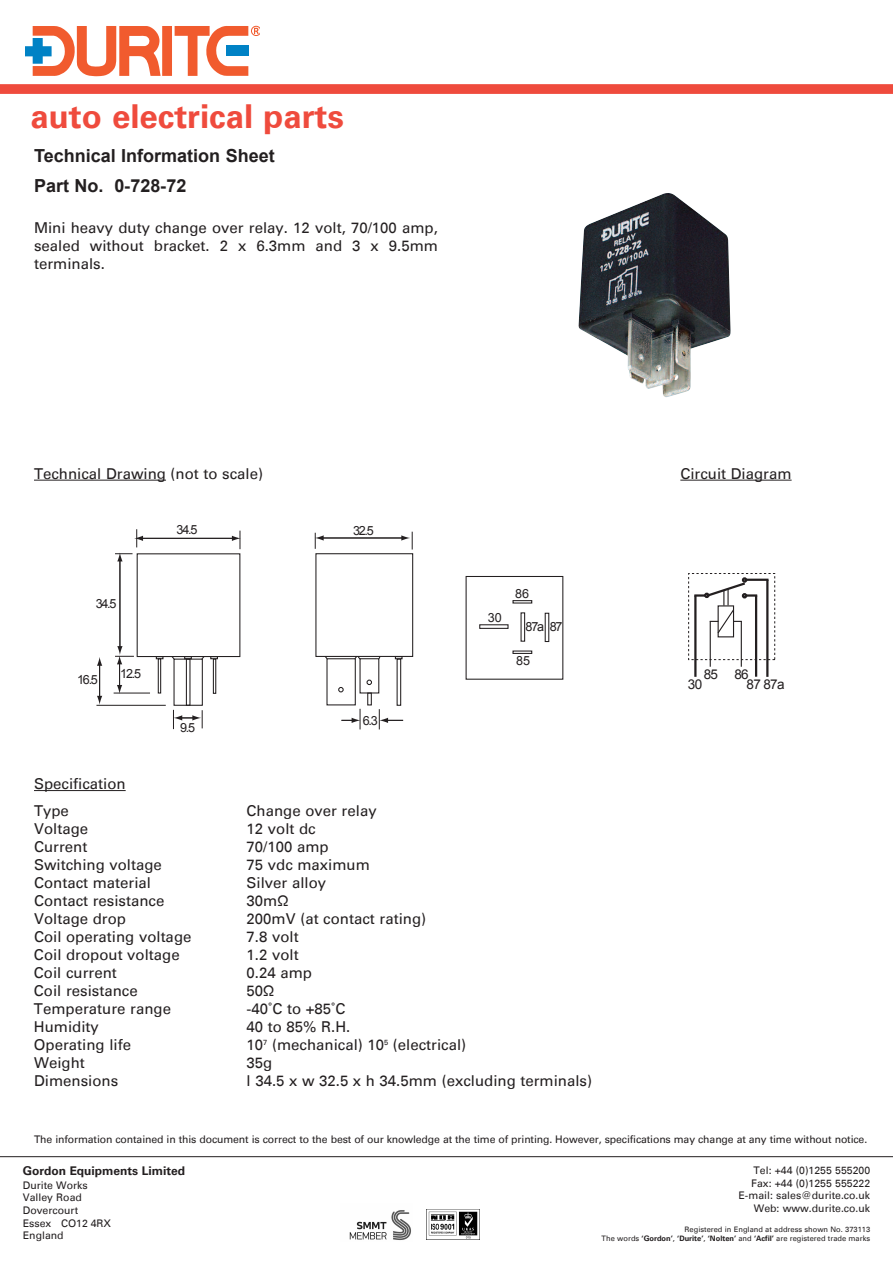
<style>
.page{position:relative;width:893px;height:1263px;background:#fff}
.page>*{position:absolute;margin:0;border:0;box-sizing:border-box;transform-origin:0 0}
.t1{font:700 33px "Univers Com 65";color:#ef4b3d}
.t2{font:700 18px/29.7px "Arial";color:#231f20}
.t3{font:15px/18px "Univers Com 55 Roman";color:#231f20;text-align:justify}
.t4{font:13.5px "Arial";letter-spacing:-.05em;color:#231f20}
.t5{font:12.6px "Arial";letter-spacing:-.1em;color:#231f20}
.t6{font:700 12px "Univers Com 65";color:#231f20}
.t7{font:10.5px/12.6px "Univers Com 55 Roman";letter-spacing:-.01em;color:#231f20}
.t8{font:7.5px/9px "Univers Com 55 Roman";color:#231f20;text-align:right}
.s1{font-family:"Univers Com 65";font-weight:700}
</style>
<div class="page">
<div style="left:0;top:84px;width:893px;height:10px;background:#ef4b3d"></div>
<img style="left:349px;top:1210px;width:62px;height:30px">
<img style="left:427px;top:1211px;width:52px;height:29px">
<div style="left:162px;top:26px;width:10px;height:50px;background:#f15b2e"></div>
<svg style="left:175px;top:26px;width:85px;height:50px"></svg>
<svg style="left:26px;top:26px;width:135px;height:50px"></svg>
<hr style="left:0;top:1156px;width:893px;height:1px;background:#231f20">
<img style="left:579px;top:193px;width:151px;height:204px">
<div style="left:174px;top:659px;width:29px;height:47px;border:1px solid #231f20"></div>
<div style="left:186px;top:659px;width:4px;height:47px;border:1px solid #231f20"></div>
<div style="left:213px;top:658px;width:3px;height:36px;border:1px solid #231f20"></div>
<div style="left:158px;top:658px;width:3px;height:35px;border:1px solid #231f20"></div>
<svg style="left:156px;top:656px;width:7px;height:3px"></svg>
<svg style="left:184px;top:656px;width:8px;height:3px"></svg>
<svg style="left:171px;top:656px;width:5px;height:4px"></svg>
<svg style="left:200px;top:656px;width:18px;height:4px"></svg>
<div style="left:315px;top:553px;width:98px;height:104px;border:1px solid #231f20"></div>
<div style="left:326px;top:658px;width:30px;height:47px;border:1px solid #231f20"></div>
<svg style="left:324px;top:655px;width:5px;height:5px"></svg>
<div style="left:397px;top:659px;width:4px;height:47px;border:1px solid #231f20"></div>
<svg style="left:395px;top:656px;width:8px;height:3px"></svg>
<svg style="left:378px;top:655px;width:3px;height:5px"></svg>
<svg style="left:353px;top:655px;width:8px;height:5px"></svg>
<svg style="left:338px;top:687px;width:6px;height:5px"></svg>
<svg style="left:366px;top:679px;width:6px;height:6px"></svg>
<div style="left:479px;top:624px;width:30px;height:5px;border:1px solid #231f20"></div>
<div style="left:545px;top:613px;width:4px;height:29px;border:1px solid #231f20"></div>
<div style="left:512px;top:600px;width:20px;height:3px;border:1px solid #231f20"></div>
<div style="left:512px;top:650px;width:20px;height:4px;border:1px solid #231f20"></div>
<hr style="left:114px;top:693px;width:36px;height:1px;background:#231f20">
<hr style="left:96px;top:705px;width:70px;height:1px;background:#231f20">
<svg style="left:232px;top:531px;width:9px;height:18px"></svg>
<hr style="left:141px;top:538px;width:93px;height:1px;background:#231f20">
<svg style="left:115px;top:529px;width:28px;height:32px"></svg>
<hr style="left:120px;top:560px;width:1px;height:88px;background:#231f20">
<svg style="left:115px;top:646px;width:19px;height:48px"></svg>
<svg style="left:97px;top:696px;width:5px;height:9px"></svg>
<svg style="left:97px;top:657px;width:5px;height:9px"></svg>
<hr style="left:99px;top:664px;width:1px;height:34px;background:#231f20">
<svg style="left:173px;top:710px;width:30px;height:19px"></svg>
<svg style="left:401px;top:532px;width:12px;height:17px"></svg>
<svg style="left:315px;top:533px;width:9px;height:16px"></svg>
<hr style="left:322px;top:538px;width:81px;height:1px;background:#231f20">
<svg style="left:341px;top:709px;width:20px;height:20px"></svg>
<svg style="left:379px;top:709px;width:24px;height:20px"></svg>
<div style="left:520px;top:612px;width:5px;height:30px;border:1px solid #231f20"></div>
<div style="left:367px;top:692px;width:5px;height:13px;border:1px solid #231f20"></div>
<hr style="left:34px;top:790px;width:92px;height:1px;background:#231f20">
<hr style="left:34px;top:480px;width:132px;height:1px;background:#231f20">
<div style="left:688px;top:573px;width:87px;height:87px;border:1px dashed #231f20"></div>
<hr style="left:694px;top:595px;width:2px;height:82px;background:#231f20">
<hr style="left:755px;top:595px;width:2px;height:82px;background:#231f20">
<hr style="left:741px;top:621px;width:1px;height:46px;background:#231f20">
<hr style="left:710px;top:621px;width:1px;height:46px;background:#231f20">
<hr style="left:766px;top:580px;width:2px;height:97px;background:#231f20">
<hr style="left:746px;top:579px;width:22px;height:2px;background:#231f20">
<svg style="left:694px;top:577px;width:63px;height:57px"></svg>
<hr style="left:680px;top:480px;width:112px;height:1px;background:#231f20">
<h1 class="t1" style="left:30px;top:105px;width:315px">auto electrical parts</h1>
<p class="t2" style="left:34px;top:141px;width:242px">Technical Information Sheet<br>Part No. 0-728-72</p>
<p class="t3" style="left:34px;top:220px;width:405px">Mini heavy duty change over relay. 12 volt, 70/100 amp, sealed without bracket. 2 x 6.3mm and 3 x 9.5mm terminals.</p>
<p class="t3" style="left:34px;top:466px;width:231px">Technical Drawing (not to scale)</p>
<p class="t5" style="left:96px;top:597px;width:22px">34.5</p>
<p class="t5" style="left:77px;top:673px;width:22px">16.5</p>
<p class="t5" style="left:120px;top:666px;width:22px">12.5</p>
<p class="t5" style="left:177px;top:523px;width:22px">34.5</p>
<p class="t5" style="left:180px;top:720px;width:16px">9.5</p>
<p class="t5" style="left:353px;top:523px;width:22px">32.5</p>
<p class="t5" style="left:363px;top:713px;width:16px">6.3</p>
<p class="t3" style="left:34px;top:772px;width:93px;line-height:27px">Specification<br>Type</p>
<p class="t3" style="left:247px;top:804px;width:132px">Change over relay</p>
<p class="t5" style="left:488px;top:610px;width:16px">30</p>
<p class="t5" style="left:515px;top:586px;width:16px">86</p>
<p class="t5" style="left:526px;top:620px;width:38px">87a 87</p>
<p class="t5" style="left:516px;top:653px;width:16px">85</p>
<p class="t3" style="left:34px;top:822px;width:56px">Voltage</p>
<p class="t3" style="left:247px;top:822px;width:71px">12 volt dc</p>
<p class="t3" style="left:34px;top:840px;width:55px">Current</p>
<p class="t3" style="left:247px;top:840px;width:84px">70/100 amp</p>
<p class="t3" style="left:34px;top:858px;width:129px">Switching voltage</p>
<p class="t3" style="left:247px;top:858px;width:125px">75 vdc maximum</p>
<p class="t3" style="left:34px;top:876px;width:119px">Contact material</p>
<p class="t3" style="left:247px;top:876px;width:81px">Silver alloy</p>
<p class="t3" style="left:34px;top:894px;width:132px">Contact resistance</p>
<p class="t3" style="left:247px;top:894px;width:44px">30mΩ</p>
<p class="t3" style="left:34px;top:912px;width:94px">Voltage drop</p>
<p class="t3" style="left:247px;top:912px;width:181px">200mV (at contact rating)</p>
<p class="t3" style="left:34px;top:930px;width:159px">Coil operating voltage</p>
<p class="t3" style="left:247px;top:930px;width:54px">7.8 volt</p>
<p class="t3" style="left:34px;top:948px;width:147px">Coil dropout voltage</p>
<p class="t3" style="left:247px;top:948px;width:54px">1.2 volt</p>
<p class="t3" style="left:34px;top:966px;width:84px">Coil current</p>
<p class="t3" style="left:247px;top:966px;width:67px">0.24 amp</p>
<p class="t3" style="left:34px;top:984px;width:105px">Coil resistance</p>
<p class="t3" style="left:247px;top:984px;width:29px">50Ω</p>
<p class="t3" style="left:34px;top:1002px;width:139px">Temperature range</p>
<p class="t3" style="left:247px;top:1002px;width:100px">-40˚C to +85˚C</p>
<p class="t3" style="left:34px;top:1020px;width:66px">Humidity</p>
<p class="t3" style="left:247px;top:1020px;width:105px">40 to 85% R.H.</p>
<p class="t3" style="left:34px;top:1038px;width:99px">Operating life</p>
<p class="t3" style="left:247px;top:1038px;width:221px">10<sup>7</sup> (mechanical) 10<sup>5</sup> (electrical)</p>
<p class="t3" style="left:34px;top:1056px;width:52px">Weight</p>
<p class="t3" style="left:247px;top:1056px;width:27px">35g</p>
<p class="t3" style="left:34px;top:1074px;width:86px">Dimensions</p>
<p class="t3" style="left:247px;top:1074px;width:347px">l 34.5 x w 32.5 x h 34.5mm (excluding terminals)</p>
<p class="t3" style="left:680px;top:466px;width:113px">Circuit Diagram</p>
<p class="t4" style="left:704px;top:667px;width:46px">85 86</p>
<p class="t4" style="left:688px;top:677px;width:16px">30</p>
<p class="t4" style="left:747px;top:677px;width:39px">87 87a</p>
<p class="t7" style="left:34px;top:1134px;width:835px">The information contained in this document is correct to the best of our knowledge at the time of printing. However, specifications may change at any time without notice.</p>
<p class="t6" style="left:23px;top:1167px;width:164px">Gordon Equipments Limited</p>
<p class="t7" style="left:23px;top:1180px;width:90px">Durite Works<br>Valley Road<br>Dovercourt<br>Essex CO12 4RX<br>England</p>
<p class="t7" style="left:738px;top:1165px;width:133px;text-align:right">Tel: +44 (0)1255 555200<br>Fax: +44 (0)1255 555222<br>E-mail: sales@durite.co.uk<br>Web: www.durite.co.uk</p>
<p class="t8" style="left:602px;top:1225px;width:270px">Registered in England at address shown No. 373113<br>The words <span class="s1">‘Gordon’</span>, <span class="s1">‘Durite’</span>, <span class="s1">‘Nolten’</span> and <span class="s1">‘Acfil’</span> are registered trade marks</p>
</div>
